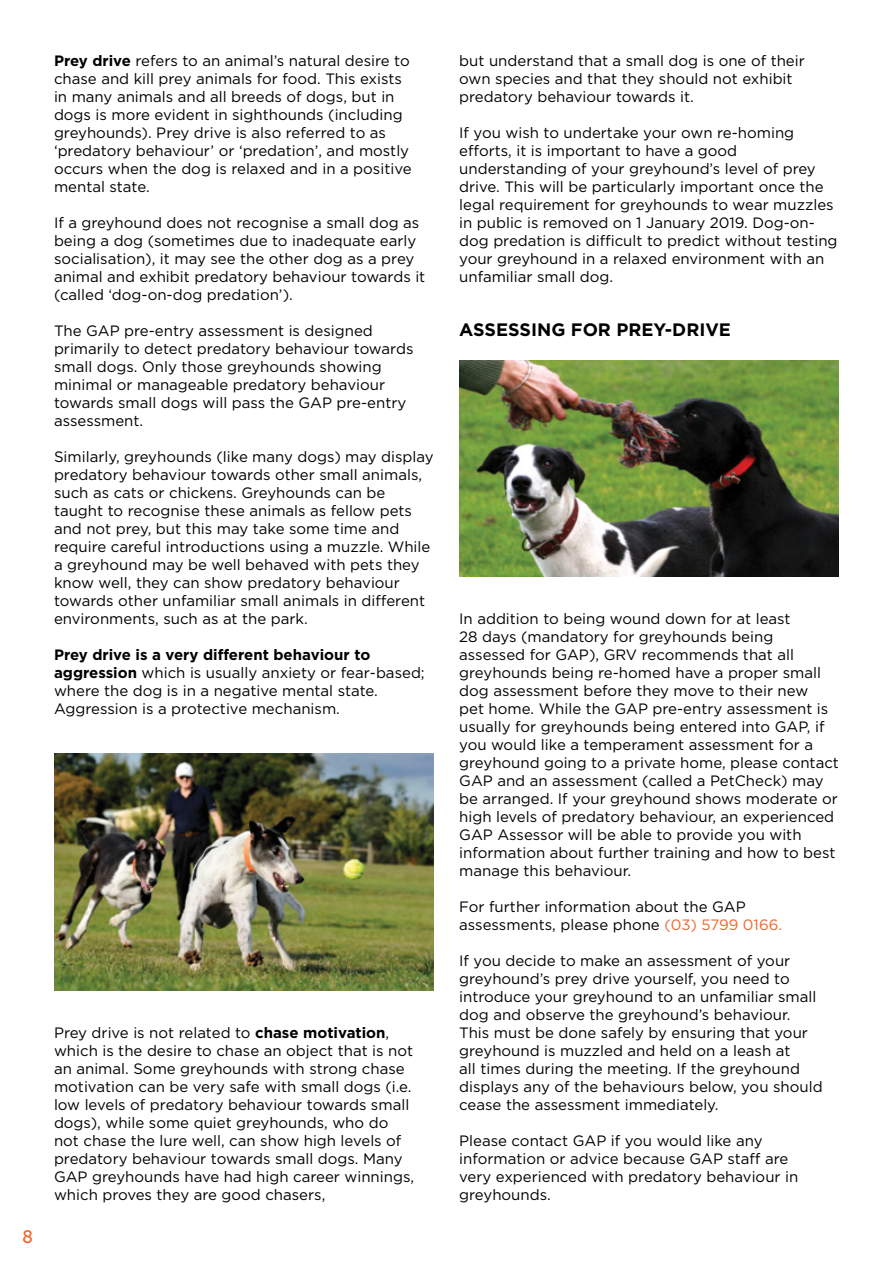
<style>
.page{position:relative;width:893px;height:1263px;background:#fff}
.page>*{position:absolute;margin:0;border:0;box-sizing:border-box;transform-origin:0 0}
.t1{font:700 18px "Gotham";color:#000}
.t2{font:18px "Museo 500";color:#f2652c}
.t3{font:15px/18px "Gotham";color:#000}
.s1{font-weight:700}
.s2{color:#f2652c}
</style>
<div class="page">
<img style="left:459px;top:360px;width:380px;height:216px">
<img style="left:54px;top:753px;width:380px;height:237px">
<p class="t3" style="left:54px;top:51px;width:359px"><span class="s1">Prey drive</span> refers to an animal’s natural desire to chase and kill prey animals for food. This exists in many animals and all breeds of dogs, but in dogs is more evident in sighthounds (including greyhounds). Prey drive is also referred to as ‘predatory behaviour’ or ‘predation’, and mostly occurs when the dog is relaxed and in a positive mental state.</p>
<p class="t3" style="left:54px;top:213px;width:373px">If a greyhound does not recognise a small dog as being a dog (sometimes due to inadequate early socialisation), it may see the other dog as a prey animal and exhibit predatory behaviour towards it (called ‘dog-on-dog predation’).</p>
<p class="t3" style="left:54px;top:321px;width:361px">The GAP pre-entry assessment is designed primarily to detect predatory behaviour towards small dogs. Only those greyhounds showing minimal or manageable predatory behaviour towards small dogs will pass the GAP pre-entry assessment.</p>
<p class="t3" style="left:54px;top:447px;width:381px">Similarly, greyhounds (like many dogs) may display predatory behaviour towards other small animals, such as cats or chickens. Greyhounds can be taught to recognise these animals as fellow pets and not prey, but this may take some time and require careful introductions using a muzzle. While a greyhound may be well behaved with pets they know well, they can show predatory behaviour towards other unfamiliar small animals in different environments, such as at the park.</p>
<p class="t3" style="left:54px;top:645px;width:372px"><span class="s1">Prey drive is a very different behaviour to aggression</span> which is usually anxiety or fear-based; where the dog is in a negative mental state.<br>Aggression is a protective mechanism.</p>
<p class="t2" style="left:22px;top:1227px;width:12px">8</p>
<p class="t3" style="left:54px;top:1023px;width:362px">Prey drive is not related to <span class="s1">chase motivation</span>, which is the desire to chase an object that is not an animal. Some greyhounds with strong chase motivation can be very safe with small dogs (i.e. low levels of predatory behaviour towards small dogs), while some quiet greyhounds, who do not chase the lure well, can show high levels of predatory behaviour towards small dogs. Many GAP greyhounds have had high career winnings, which proves they are good chasers,</p>
<p class="t3" style="left:459px;top:51px;width:347px">but understand that a small dog is one of their own species and that they should not exhibit predatory behaviour towards it.</p>
<p class="t3" style="left:459px;top:123px;width:380px">If you wish to undertake your own re-homing efforts, it is important to have a good understanding of your greyhound’s level of prey drive. This will be particularly important once the legal requirement for greyhounds to wear muzzles in public is removed on 1 January 2019. Dog-on&shy;dog predation is difficult to predict without testing your greyhound in a relaxed environment with an unfamiliar small dog.</p>
<p class="t1" style="left:459px;top:318px;width:273px">ASSESSING FOR PREY-DRIVE</p>
<p class="t3" style="left:459px;top:609px;width:381px">In addition to being wound down for at least<br>28 days (mandatory for greyhounds being assessed for GAP), GRV recommends that all greyhounds being re-homed have a proper small dog assessment before they move to their new<br>pet home. While the GAP pre-entry assessment is usually for greyhounds being entered into GAP, if you would like a temperament assessment for a greyhound going to a private home, please contact GAP and an assessment (called a PetCheck) may be arranged. If your greyhound shows moderate or high levels of predatory behaviour, an experienced GAP Assessor will be able to provide you with information about further training and how to best manage this behaviour.</p>
<p class="t3" style="left:459px;top:897px;width:324px">For further information about the GAP assessments, please phone <span class="s2">(03) 5799 0166.</span></p>
<p class="t3" style="left:459px;top:951px;width:365px">If you decide to make an assessment of your greyhound’s prey drive yourself, you need to introduce your greyhound to an unfamiliar small dog and observe the greyhound’s behaviour.<br>This must be done safely by ensuring that your greyhound is muzzled and held on a leash at<br>all times during the meeting. If the greyhound displays any of the behaviours below, you should cease the assessment immediately.</p>
<p class="t3" style="left:459px;top:1131px;width:341px">Please contact GAP if you would like any information or advice because GAP staff are very experienced with predatory behaviour in greyhounds.</p>
</div>
